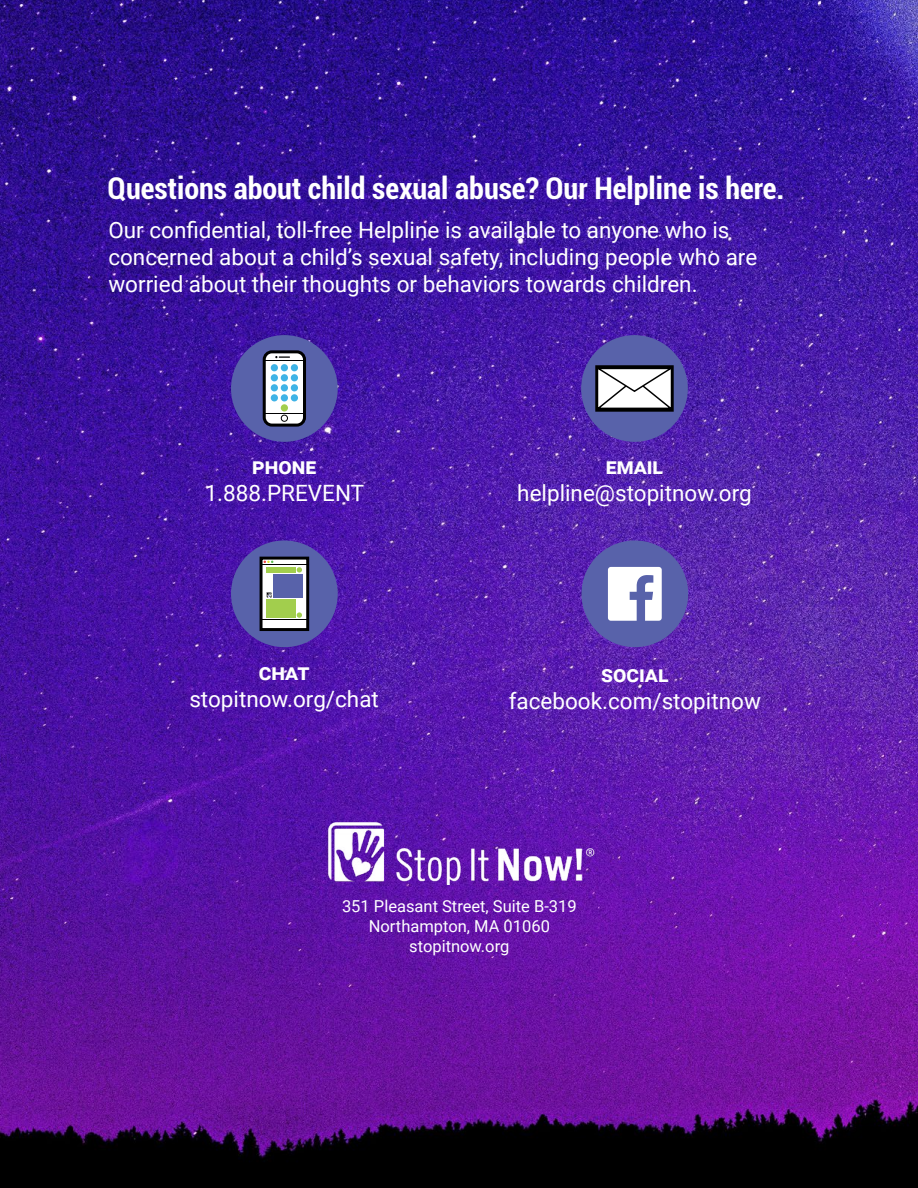
<style>
.page{position:relative;width:918px;height:1188px;background:#fff}
.page>*{position:absolute;margin:0;border:0;box-sizing:border-box;transform-origin:0 0}
.t1{font:700 condensed 30px "Roboto";color:#fff}
.t2{font:22.5px/27px "Roboto";color:#fff}
.t3{font:700 22.5px "Roboto";letter-spacing:.01em;color:#fff}
.t4{font:16.5px "Roboto";color:#fff}
</style>
<div class="page">
<img style="left:0;top:0;width:918px;height:1188px">
<img style="left:321px;top:816px;width:280px;height:69px">
<div style="left:231px;top:335px;width:107px;height:107px;background:#5862aa;border-radius:50%"></div>
<div style="left:264px;top:352px;width:41px;height:73px;background:#fff;border-radius:8px"></div>
<div style="left:263px;top:350px;width:43px;height:77px;border:3px solid #000;border-radius:8px"></div>
<div style="left:271px;top:364px;width:7px;height:7px;background:#3eb3e6;border-radius:50%"></div>
<div style="left:281px;top:364px;width:7px;height:7px;background:#3eb3e6;border-radius:50%"></div>
<div style="left:291px;top:364px;width:7px;height:7px;background:#3eb3e6;border-radius:50%"></div>
<div style="left:271px;top:374px;width:7px;height:7px;background:#3eb3e6;border-radius:50%"></div>
<div style="left:281px;top:374px;width:7px;height:7px;background:#3eb3e6;border-radius:50%"></div>
<div style="left:291px;top:374px;width:7px;height:7px;background:#3eb3e6;border-radius:50%"></div>
<div style="left:271px;top:384px;width:7px;height:7px;background:#3eb3e6;border-radius:50%"></div>
<div style="left:281px;top:384px;width:7px;height:7px;background:#3eb3e6;border-radius:50%"></div>
<div style="left:291px;top:384px;width:7px;height:7px;background:#3eb3e6;border-radius:50%"></div>
<div style="left:271px;top:394px;width:7px;height:7px;background:#3eb3e6;border-radius:50%"></div>
<div style="left:281px;top:394px;width:7px;height:7px;background:#3eb3e6;border-radius:50%"></div>
<div style="left:291px;top:394px;width:7px;height:7px;background:#3eb3e6;border-radius:50%"></div>
<div style="left:281px;top:404px;width:7px;height:7px;background:#a2ce4d;border-radius:50%"></div>
<svg style="left:275px;top:356px;width:15px;height:2px"></svg>
<div style="left:281px;top:415px;width:7px;height:7px;border:1px solid #000;border-radius:50%"></div>
<hr style="left:265px;top:413px;width:39px;height:1px;background:#000">
<hr style="left:265px;top:360px;width:39px;height:1px;background:#000">
<div style="left:581px;top:335px;width:107px;height:107px;background:#5862aa;border-radius:50%"></div>
<div style="left:595px;top:365px;width:79px;height:47px;border:3px solid #000"></div>
<svg style="left:595px;top:367px;width:79px;height:43px;background:#c0c1c1"></svg>
<div style="left:231px;top:540px;width:107px;height:107px;background:#5862aa;border-radius:50%"></div>
<div style="left:261px;top:558px;width:47px;height:72px;background:#fff"></div>
<div style="left:260px;top:557px;width:49px;height:74px;border:3px solid #000"></div>
<svg style="left:264px;top:561px;width:9px;height:2px"></svg>
<hr style="left:262px;top:564px;width:45px;height:1px;background:#000">
<hr style="left:262px;top:619px;width:45px;height:1px;background:#000">
<svg style="left:266px;top:592px;width:6px;height:5px"></svg>
<div style="left:273px;top:574px;width:29px;height:24px;background:#5862aa"></div>
<div style="left:267px;top:600px;width:29px;height:18px;background:#a2ce4d"></div>
<svg style="left:297px;top:612px;width:5px;height:6px"></svg>
<div style="left:267px;top:567px;width:29px;height:5px;background:#a2ce4d"></div>
<svg style="left:297px;top:567px;width:5px;height:6px"></svg>
<div style="left:581px;top:540px;width:107px;height:107px;background:#5862aa;border-radius:50%"></div>
<svg style="left:608px;top:567px;width:54px;height:54px"></svg>
<p class="t1" style="left:108px;top:167px;width:678px">Questions about child sexual abuse? Our Helpline is here.</p>
<p class="t2" style="left:108px;top:215px;width:650px">Our confidential, toll-free Helpline is available to anyone who is concerned about a child’s sexual safety, including people who are worried about their thoughts or behaviors towards children.</p>
<p class="t3" style="left:252px;top:450px;width:65px">phone</p>
<p class="t2" style="left:205px;top:478px;width:161px">1.888.PREVENT</p>
<p class="t3" style="left:259px;top:656px;width:52px">chat</p>
<p class="t2" style="left:189px;top:685px;width:191px">stopitnow.org/chat</p>
<p class="t3" style="left:606px;top:450px;width:59px">email</p>
<p class="t2" style="left:517px;top:478px;width:236px">helpline@stopitnow.org</p>
<p class="t3" style="left:601px;top:658px;width:69px">social</p>
<p class="t2" style="left:509px;top:686px;width:254px">facebook.com/stopitnow</p>
<p class="t4" style="left:342px;top:895px;width:236px">351 Pleasant Street, Suite B-319</p>
<p class="t4" style="left:369px;top:914px;width:183px">Northampton, MA 01060</p>
<p class="t4" style="left:409px;top:934px;width:102px">stopitnow.org</p>
</div>
